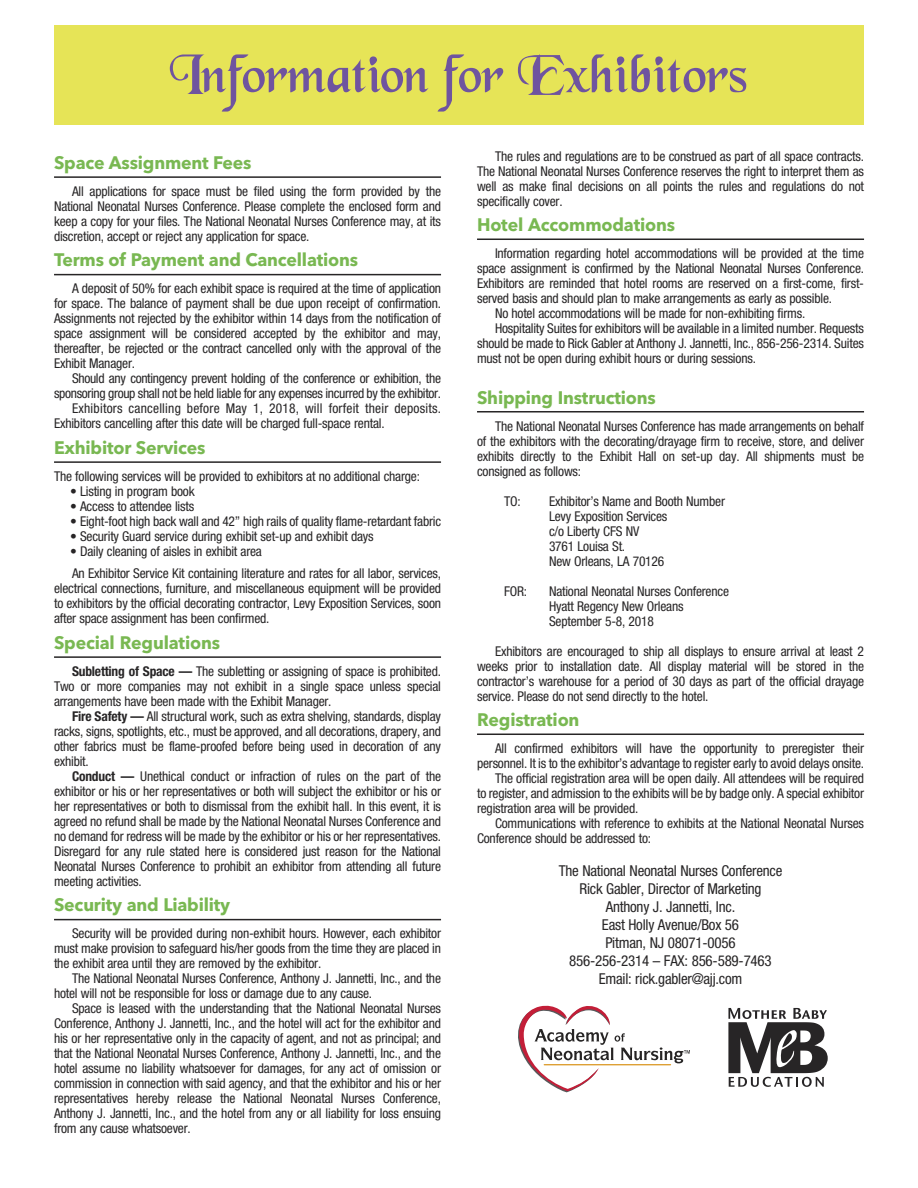
<style>
.page{position:relative;width:918px;height:1188px;background:#fff}
.page>*{position:absolute;margin:0;border:0;box-sizing:border-box;transform-origin:0 0}
.t1{font:700 18px "Avenir Next";letter-spacing:-.01em;color:#79b852}
.t2{font:condensed 15px/18px "Helvetica Neue LT Std";letter-spacing:-.015em;color:#272526;text-align:center}
.t3{font:condensed 13.5px/15px "Helvetica Neue LT Std";letter-spacing:-.015em;color:#272526;text-align:justify}
.t4{font:condensed 13.5px "Helvetica Neue LT Std";letter-spacing:.015em;color:#272526}
.s1{font-weight:700}
</style>
<div class="page">
<hr style="left:54px;top:176px;width:387px;height:2px;background:#272526">
<hr style="left:54px;top:274px;width:387px;height:1px;background:#272526">
<hr style="left:54px;top:461px;width:387px;height:2px;background:#272526">
<hr style="left:54px;top:656px;width:387px;height:2px;background:#272526">
<hr style="left:54px;top:919px;width:387px;height:1px;background:#272526">
<hr style="left:477px;top:239px;width:387px;height:1px;background:#272526">
<hr style="left:477px;top:411px;width:387px;height:2px;background:#272526">
<hr style="left:477px;top:734px;width:387px;height:1px;background:#272526">
<svg style="left:518px;top:1005px;width:172px;height:87px"></svg>
<hr style="left:544px;top:1064px;width:127px;height:1px;background:#dd9e31">
<svg style="left:728px;top:1008px;width:100px;height:79px"></svg>
<div style="left:54px;top:26px;width:810px;height:99px;background:#e6e457"></div>
<svg style="left:170px;top:54px;width:576px;height:58px"></svg>
<h1 class="t1" style="left:54px;top:147px;width:199px">Space Assignment Fees</h1>
<p class="t3" style="left:54px;top:185px;width:389px;text-indent:18px">All applications for space must be filed using the form provided by the National Neonatal Nurses Conference. Please complete the enclosed form and keep a copy for your files. The National Neonatal Nurses Conference may, at its discretion, accept or reject any application for space.</p>
<h1 class="t1" style="left:54px;top:244px;width:306px">Terms of Payment and Cancellations</h1>
<p class="t3" style="left:54px;top:282px;width:389px;text-indent:18px">A deposit of 50% for each exhibit space is required at the time of application for space. The balance of payment shall be due upon receipt of confirmation.<br>Assignments not rejected by the exhibitor within 14 days from the notification of space assignment will be considered accepted by the exhibitor and may, thereafter, be rejected or the contract cancelled only with the approval of the Exhibit Manager.</p>
<p class="t3" style="left:72px;top:372px;width:371px">Should any contingency prevent holding of the conference or exhibition, the</p>
<p class="t3" style="left:54px;top:387px;width:389px">sponsoring group shall not be held liable for any expenses incurred by the exhibitor.</p>
<p class="t4" style="left:72px;top:404px;width:371px">Exhibitors cancelling before May 1, 2018, will forfeit their deposits.</p>
<p class="t3" style="left:54px;top:417px;width:332px">Exhibitors cancelling after this date will be charged full-space rental.</p>
<h1 class="t1" style="left:54px;top:432px;width:153px">Exhibitor Services</h1>
<p class="t3" style="left:54px;top:470px;width:367px">The following services will be provided to exhibitors at no additional charge:</p>
<p class="t3" style="left:70px;top:485px;width:126px">• Listing in program book</p>
<p class="t3" style="left:70px;top:500px;width:126px">• Access to attendee lists</p>
<p class="t3" style="left:70px;top:515px;width:373px">• Eight-foot high back wall and 42” high rails of quality flame-retardant fabric</p>
<p class="t3" style="left:70px;top:530px;width:305px">• Security Guard service during exhibit set-up and exhibit days</p>
<p class="t3" style="left:70px;top:541px;width:372px;line-height:22.5px">• Daily cleaning of aisles in exhibit area<br>An Exhibitor Service Kit containing literature and rates for all labor, services,</p>
<p class="t3" style="left:54px;top:582px;width:389px">electrical connections, furniture, and miscellaneous equipment will be provided to exhibitors by the official decorating contractor, Levy Exposition Services, soon after space assignment has been confirmed.</p>
<h1 class="t1" style="left:54px;top:627px;width:167px">Special Regulations</h1>
<p class="t3" style="left:54px;top:665px;width:389px;text-indent:18px"><span class="s1">Subletting of Space —</span> The subletting or assigning of space is prohibited.<br>Two or more companies may not exhibit in a single space unless special arrangements have been made with the Exhibit Manager.</p>
<p class="t3" style="left:54px;top:710px;width:388px;text-indent:18px"><span class="s1">Fire Safety —</span> All structural work, such as extra shelving, standards, display racks, signs, spotlights, etc., must be approved, and all decorations, drapery, and other fabrics must be flame-proofed before being used in decoration of any exhibit.</p>
<p class="t3" style="left:54px;top:770px;width:389px;text-indent:18px"><span class="s1">Conduct —</span> Unethical conduct or infraction of rules on the part of the exhibitor or his or her representatives or both will subject the exhibitor or his or her representatives or both to dismissal from the exhibit hall. In this event, it is agreed no refund shall be made by the National Neonatal Nurses Conference and no demand for redress will be made by the exhibitor or his or her representatives.<br>Disregard for any rule stated here is considered just reason for the National Neonatal Nurses Conference to prohibit an exhibitor from attending all future meeting activities.</p>
<h1 class="t1" style="left:54px;top:889px;width:178px">Security and Liability</h1>
<p class="t3" style="left:54px;top:927px;width:389px;text-indent:18px">Security will be provided during non-exhibit hours. However, each exhibitor must make provision to safeguard his/her goods from the time they are placed in the exhibit area until they are removed by the exhibitor.</p>
<p class="t3" style="left:54px;top:972px;width:388px;text-indent:18px">The National Neonatal Nurses Conference, Anthony J. Jannetti, Inc., and the hotel will not be responsible for loss or damage due to any cause.</p>
<p class="t3" style="left:54px;top:1002px;width:389px;text-indent:18px">Space is leased with the understanding that the National Neonatal Nurses Conference, Anthony J. Jannetti, Inc., and the hotel will act for the exhibitor and his or her representative only in the capacity of agent, and not as principal; and that the National Neonatal Nurses Conference, Anthony J. Jannetti, Inc., and the hotel assume no liability whatsoever for damages, for any act of omission or commission in connection with said agency, and that the exhibitor and his or her representatives hereby release the National Neonatal Nurses Conference, Anthony J. Jannetti, Inc., and the hotel from any or all liability for loss ensuing from any cause whatsoever.</p>
<p class="t3" style="left:477px;top:149px;width:389px;text-indent:18px">The rules and regulations are to be construed as part of all space contracts.<br>The National Neonatal Nurses Conference reserves the right to interpret them as well as make final decisions on all points the rules and regulations do not specifically cover.</p>
<h1 class="t1" style="left:477px;top:209px;width:200px">Hotel Accommodations</h1>
<p class="t3" style="left:495px;top:247px;width:370px">Information regarding hotel accommodations will be provided at the time</p>
<p class="t3" style="left:477px;top:262px;width:388px">space assignment is confirmed by the National Neonatal Nurses Conference.</p>
<p class="t3" style="left:477px;top:277px;width:388px">Exhibitors are reminded that hotel rooms are reserved on a first-come, first-</p>
<p class="t3" style="left:477px;top:292px;width:357px">served basis and should plan to make arrangements as early as possible.</p>
<p class="t3" style="left:495px;top:307px;width:312px">No hotel accommodations will be made for non-exhibiting firms.</p>
<p class="t3" style="left:495px;top:322px;width:370px">Hospitality Suites for exhibitors will be available in a limited number. Requests</p>
<p class="t3" style="left:477px;top:337px;width:388px">should be made to Rick Gabler at Anthony J. Jannetti, Inc., 856-256-2314. Suites</p>
<p class="t3" style="left:477px;top:352px;width:280px">must not be open during exhibit hours or during sessions.</p>
<h1 class="t1" style="left:477px;top:382px;width:180px">Shipping Instructions</h1>
<p class="t3" style="left:477px;top:419px;width:389px;text-indent:18px">The National Neonatal Nurses Conference has made arrangements on behalf of the exhibitors with the decorating/drayage firm to receive, store, and deliver exhibits directly to the Exhibit Hall on set-up day. All shipments must be consigned as follows:</p>
<p class="t3" style="left:504px;top:494px;width:18px">TO:</p>
<p class="t3" style="left:549px;top:494px;width:177px;text-align:left">Exhibitor’s Name and Booth Number<br>Levy Exposition Services<br>c/o Liberty CFS NV<br>3761 Louisa St.<br>New Orleans, LA 70126</p>
<p class="t3" style="left:504px;top:584px;width:25px">FOR:</p>
<p class="t3" style="left:549px;top:584px;width:181px;text-align:left">National Neonatal Nurses Conference<br>Hyatt Regency New Orleans<br>September 5-8, 2018</p>
<p class="t3" style="left:477px;top:644px;width:388px;text-indent:18px">Exhibitors are encouraged to ship all displays to ensure arrival at least 2 weeks prior to installation date. All display material will be stored in the contractor’s warehouse for a period of 30 days as part of the official drayage service. Please do not send directly to the hotel.</p>
<h1 class="t1" style="left:477px;top:704px;width:104px">Registration</h1>
<p class="t3" style="left:495px;top:742px;width:370px">All confirmed exhibitors will have the opportunity to preregister their</p>
<p class="t3" style="left:477px;top:757px;width:388px">personnel. It is to the exhibitor’s advantage to register early to avoid delays onsite.</p>
<p class="t3" style="left:495px;top:772px;width:370px">The official registration area will be open daily. All attendees will be required</p>
<p class="t3" style="left:477px;top:787px;width:388px">to register, and admission to the exhibits will be by badge only. A special exhibitor</p>
<p class="t3" style="left:477px;top:802px;width:163px">registration area will be provided.</p>
<p class="t3" style="left:495px;top:817px;width:370px">Communications with reference to exhibits at the National Neonatal Nurses</p>
<p class="t3" style="left:477px;top:832px;width:175px">Conference should be addressed to:</p>
<p class="t2" style="left:559px;top:863px;width:225px">The National Neonatal Nurses Conference<br>Rick Gabler, Director of Marketing<br>Anthony J. Jannetti, Inc.<br>East Holly Avenue/Box 56<br>Pitman, NJ 08071-0056<br>856-256-2314 – FAX: 856-589-7463<br>Email: rick.gabler@ajj.com</p>
</div>
